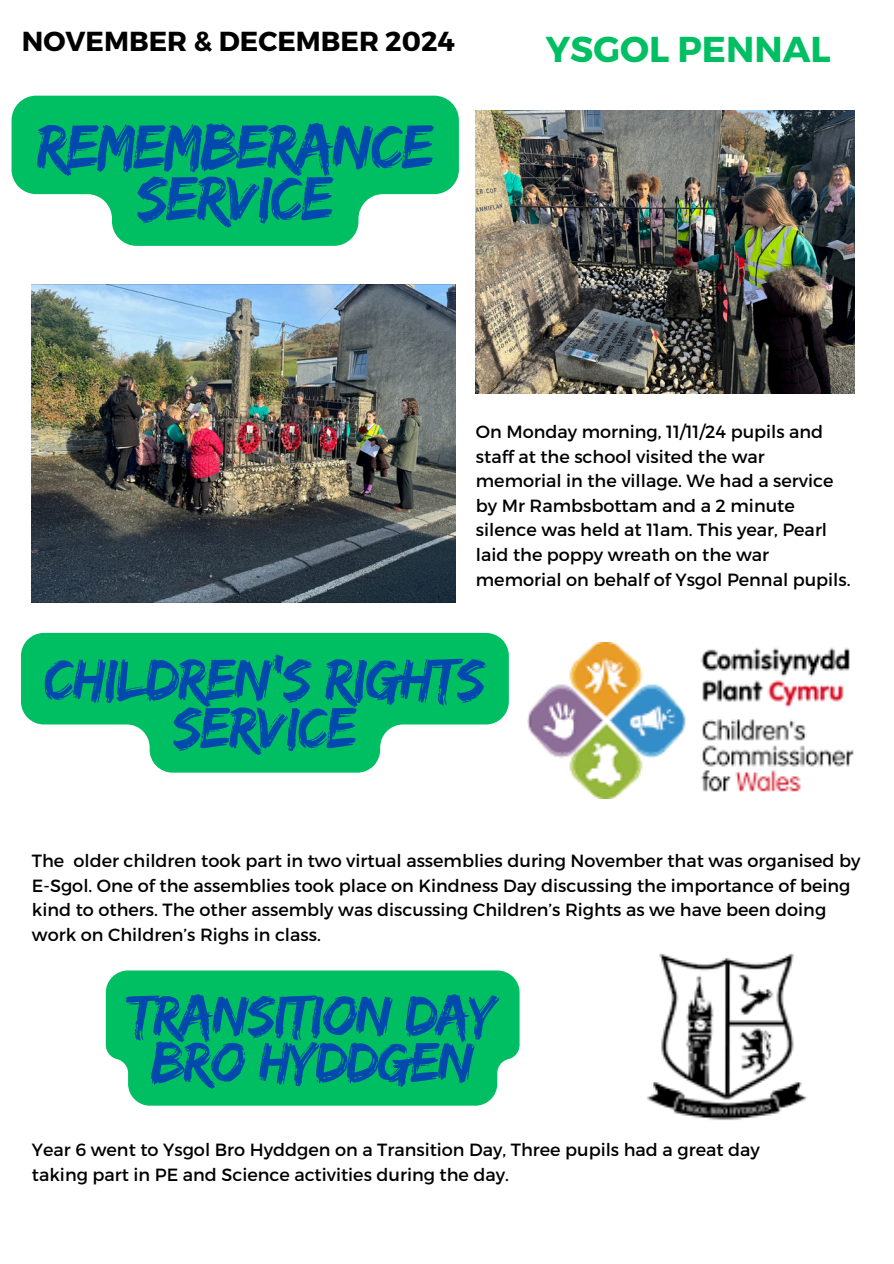
<style>
.page{position:relative;width:894px;height:1264px;background:#fff}
.page>*{position:absolute;margin:0;border:0;box-sizing:border-box;transform-origin:0 0}
.t1{font:64.65px/51.8px "Edo";letter-spacing:-.03em;color:#004aad;text-align:center}
.t2{font:60.45px/48.2px "Edo";letter-spacing:-.03em;color:#004aad;text-align:center}
.t3{font:58.35px/46.5px "Edo";letter-spacing:-.03em;color:#004aad;text-align:center}
.t4{font:700 36px "Montserrat";color:#00bf63}
.t5{font:700 27.45px "Montserrat";color:#000}
.t6{font:17.7px/24.6px "Montserrat";color:#010004}
</style>
<div class="page">
<img style="left:476px;top:110px;width:378px;height:284px">
<img style="left:32px;top:284px;width:423px;height:318px">
<img style="left:527px;top:643px;width:327px;height:155px">
<svg style="left:12px;top:96px;width:447px;height:150px;fill:#00bf63"></svg>
<svg style="left:21px;top:633px;width:487px;height:139px;fill:#00bf63"></svg>
<div style="left:106px;top:970px;width:413px;height:135px;background:#00bf63"></div>
<img style="left:647px;top:953px;width:160px;height:167px">
<p class="t5" style="left:22px;top:23px;width:434px">NOVEMBER &amp; DECEMBER 2024</p>
<h3 class="t1" style="left:36px;top:119px;width:399px">REMEMBERANCE<br>SERVICE</h3>
<h1 class="t4" style="left:545px;top:26px;width:286px">YSGOL PENNAL</h1>
<p class="t6" style="left:476px;top:418px;width:376px">On Monday morning, 11/11/24 pupils and staff at the school visited the war memorial in the village. We had a service by Mr Rambsbottam and a 2 minute silence was held at 11am. This year, Pearl laid the poppy wreath on the war memorial on behalf of Ysgol Pennal pupils.</p>
<h2 class="t2" style="left:44px;top:654px;width:442px">CHILDREN’S RIGHTS<br>SERVICE</h2>
<p class="t6" style="left:32px;top:847px;width:829px">The older children took part in two virtual assemblies during November that was organised by E-Sgol. One of the assemblies took place on Kindness Day discussing the importance of being kind to others. The other assembly was discussing Children’s Rights as we have been doing work on Children’s Righs in class.</p>
<p class="t3" style="left:128px;top:990px;width:370px">TRANSITION DAY<br>BRO HYDDGEN</p>
<h1 class="t6" style="left:32px;top:1136px;width:729px">Year 6 went to Ysgol Bro Hyddgen on a Transition Day, Three pupils had a great day taking part in PE and Science activities during the day.</h1>
</div>
